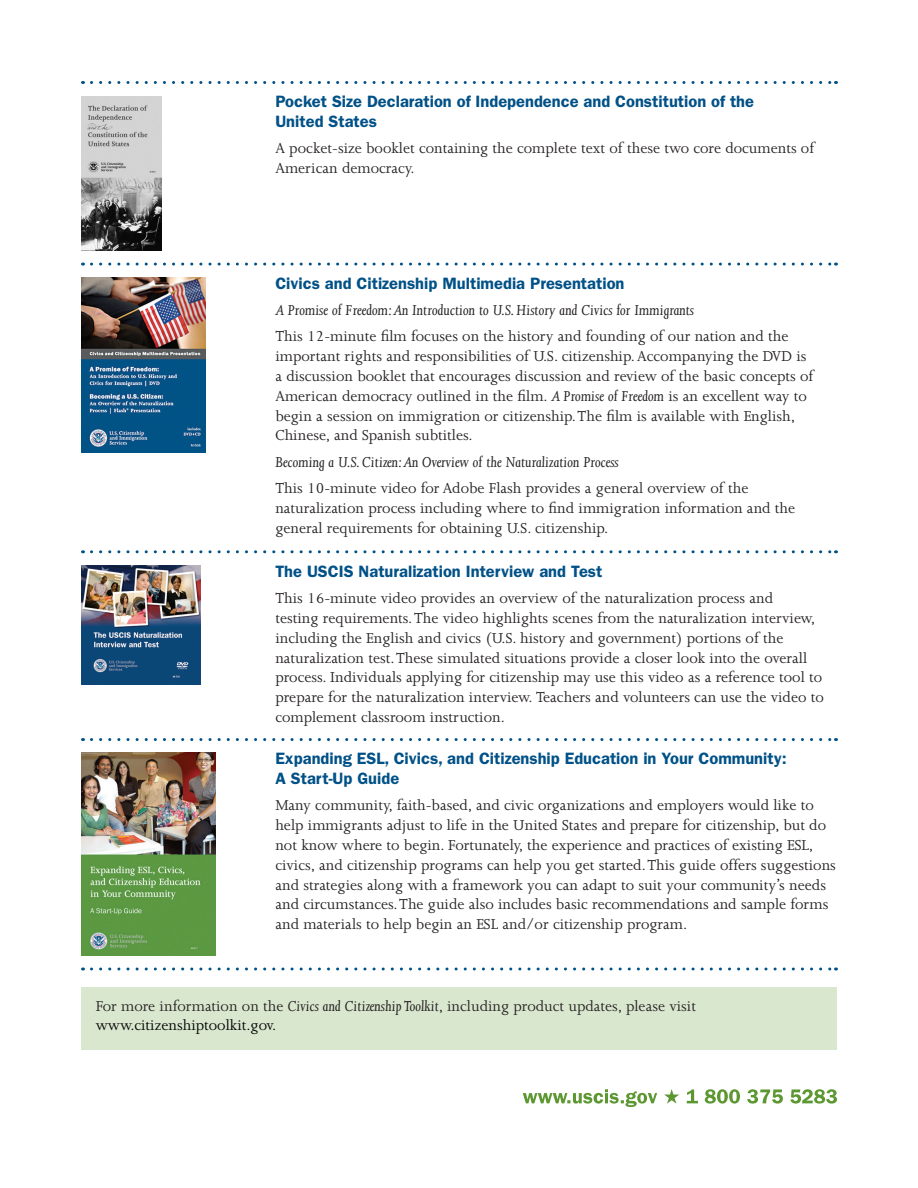
<style>
.page{position:relative;width:918px;height:1188px;background:#fff}
.page>*{position:absolute;margin:0;border:0;box-sizing:border-box;transform-origin:0 0}
.body{font:16.5px/19.8px "Joanna MT Std";color:#231f20}
.sub_title{font:600 16.5px/19.8px "ITC Franklin Gothic Std";color:#005187}
.body-2{font:italic 16.5px "Joanna MT Std";color:#231f20}
.s1{font-style:italic}
.s2{color:#000}
</style>
<div class="page">
<img style="left:81px;top:96px;width:80px;height:154px">
<svg style="left:91px;top:263px;width:746px;height:3px"></svg>
<svg style="left:91px;top:550px;width:746px;height:3px"></svg>
<img style="left:81px;top:277px;width:125px;height:176px">
<svg style="left:91px;top:738px;width:746px;height:3px"></svg>
<img style="left:81px;top:566px;width:119px;height:119px">
<svg style="left:91px;top:968px;width:746px;height:2px"></svg>
<img style="left:81px;top:753px;width:134px;height:202px">
<svg style="left:91px;top:81px;width:746px;height:3px"></svg>
<svg style="left:523px;top:1089px;width:314px;height:18px"></svg>
<div style="left:81px;top:988px;width:756px;height:62px;background:#dae7cf"></div>
<p class="sub_title" style="left:275px;top:92px;width:480px">Pocket Size Declaration of Independence and Constitution of the<br>United States</p>
<p class="body" style="left:275px;top:139px;width:540px">A pocket-size booklet containing the complete text of these two core documents of<br>American democracy.</p>
<p class="sub_title" style="left:275px;top:273px;width:351px">Civics and Citizenship Multimedia Presentation</p>
<p class="body-2" style="left:275px;top:301px;width:420px">A Promise of Freedom: An Introduction to U.S. History and Civics for Immigrants</p>
<p class="body" style="left:275px;top:327px;width:540px">This 12-minute film focuses on the history and founding of our nation and the important rights and responsibilities of U.S. citizenship.Accompanying the DVD is a discussion booklet that encourages discussion and review of the basic concepts of American democracy outlined in the film. <span class="s1">A Promise of Freedom</span> is an excellent way to begin a session on immigration or citizenship. The film is available with English, Chinese, and Spanish subtitles.</p>
<p class="body-2" style="left:275px;top:453px;width:345px">Becoming a U.S. Citizen: An Overview of the Naturalization Process</p>
<p class="body" style="left:275px;top:478px;width:521px">This 10-minute video for Adobe Flash provides a general overview of the naturalization process including where to find immigration information and the general requirements for obtaining U.S. citizenship.</p>
<p class="sub_title" style="left:275px;top:561px;width:329px">The USCIS Naturalization Interview and Test</p>
<p class="body" style="left:275px;top:588px;width:550px">This 16-minute video provides an overview of the naturalization process and<br>testing requirements. The video highlights scenes from the naturalization interview, including the English and civics (U.S. history and government) portions of the naturalization test. These simulated situations provide a closer look into the overall process. Individuals applying for citizenship may use this video as a reference tool to prepare for the naturalization interview. Teachers and volunteers can use the video to complement classroom instruction.</p>
<p class="sub_title" style="left:275px;top:749px;width:513px">Expanding ESL, Civics, and Citizenship Education in Your Community:<br>A Start-Up Guide</p>
<p class="body" style="left:275px;top:796px;width:562px">Many community, faith-based, and civic organizations and employers would like to help immigrants adjust to life in the United States and prepare for citizenship, but do not know where to begin. Fortunately, the experience and practices of existing ESL, civics, and citizenship programs can help you get started. This guide offers suggestions and strategies along with a framework you can adapt to suit your community’s needs and circumstances. The guide also includes basic recommendations and sample forms and materials to help begin an ESL and/or citizenship program.</p>
<p class="body" style="left:96px;top:996px;width:602px">For more information on the <span class="s1">Civics and Citizenship Toolkit</span>, including product updates, please visit <span class="s2">www.citizenshiptoolkit.gov.</span></p>
</div>
